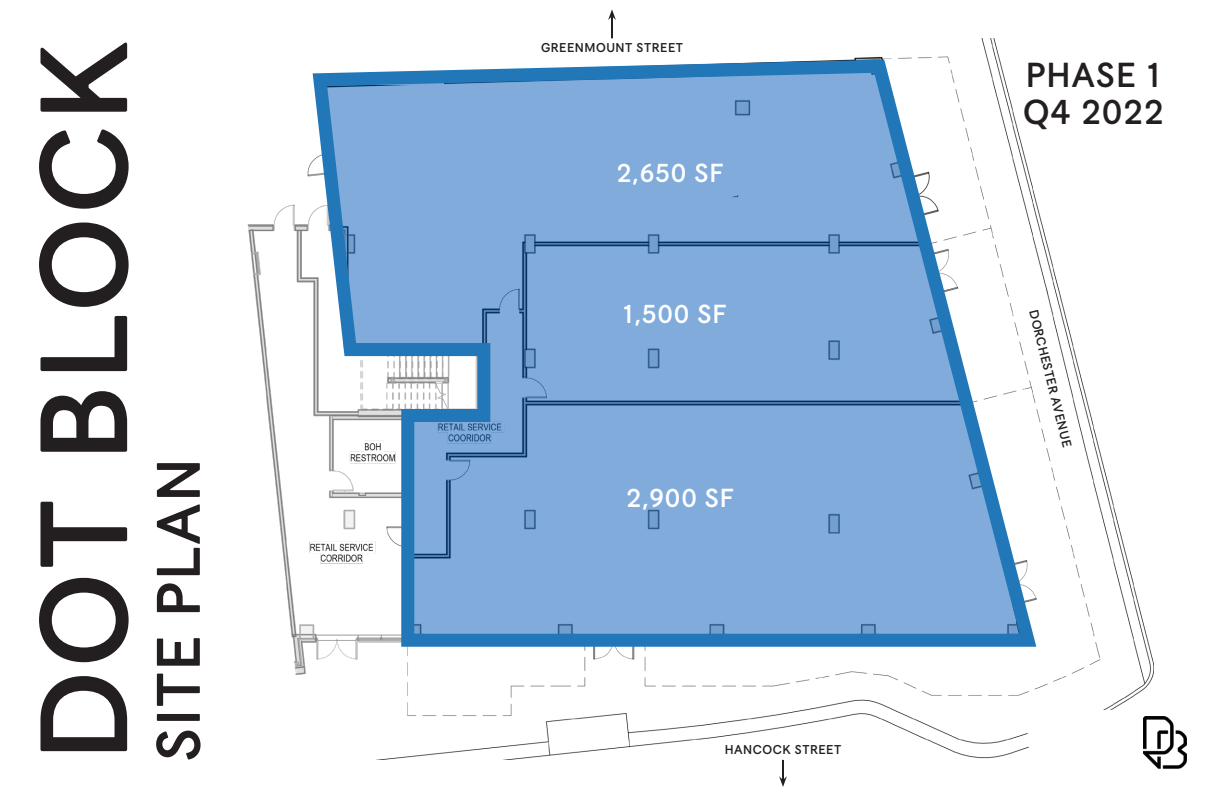
<style>
.page{position:relative;width:1224px;height:792px;background:#fff}
.page>*{position:absolute;margin:0;border:0;box-sizing:border-box;transform-origin:0 0}
.t1{font:132.9px "Korpus Grotesk D";letter-spacing:.03em;color:#231f20}
.t2{font:65.9px "Korpus Grotesk D";letter-spacing:.03em;color:#231f20}
.t3{font:37.2px/37.2px "Korpus Grotesk D";letter-spacing:.03em;color:#231f20}
.t4{font:28px "Korpus Grotesk D";letter-spacing:.03em;color:#fff}
.t5{font:13.7px "Korpus Grotesk D";letter-spacing:.04em;color:#231f20}
</style>
<div class="page">
<img style="left:247px;top:38px;width:907px;height:722px">
<div style="left:1038px;top:711px;width:125px;height:81px;background:#fff"></div>
<div style="left:228px;top:53px;width:216px;height:32px;background:#fff"></div>
<img style="left:1143px;top:717px;width:44px;height:52px">
<svg style="left:305px;top:50px;width:740px;height:603px"></svg>
<hr style="left:611px;top:16px;width:2px;height:22px;background:#231f20">
<svg style="left:608px;top:9px;width:8px;height:11px"></svg>
<hr style="left:782px;top:760px;width:2px;height:20px;background:#231f20">
<svg style="left:779px;top:776px;width:8px;height:11px"></svg>
<h1 class="t1" style="left:10px;top:761px;width:721px;rotate:-90deg">DOT BLOCK</h1>
<h2 class="t2" style="left:142px;top:761px;width:305px;rotate:-90deg">SITE PLAN</h2>
<p class="t5" style="left:541px;top:40px;width:143px">GREENMOUNT STREET</p>
<h3 class="t4" style="left:617px;top:157px;width:108px">2,650 SF</h3>
<h3 class="t4" style="left:623px;top:298px;width:105px">1,500 SF</h3>
<h3 class="t4" style="left:627px;top:483px;width:109px">2,900 SF</h3>
<p class="t5" style="left:725px;top:742px;width:118px">HANCOCK STREET</p>
<h3 class="t3" style="left:1023px;top:56px;width:142px">PHASE 1<br>Q4 2022</h3>
<p class="t5" style="left:1041px;top:308px;width:142px;rotate:76deg">DORCHESTER AVENUE</p>
</div>
